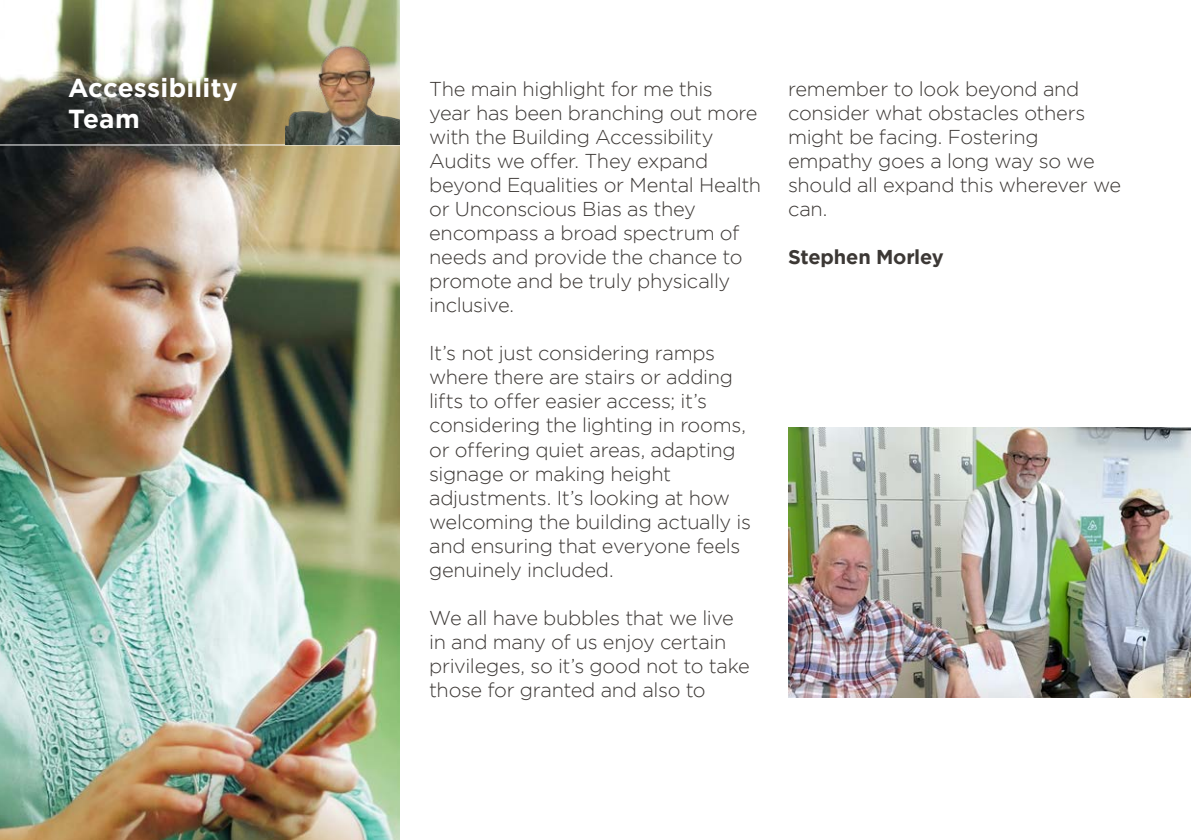
<style>
.page{position:relative;width:1191px;height:840px;background:#fff}
.page>*{position:absolute;margin:0;border:0;box-sizing:border-box;transform-origin:0 0}
.t1{font:700 26px/31.2px "Gotham";letter-spacing:.01em;color:#fff}
.t2{font:300 20px/24px "Gotham";letter-spacing:-.015em;color:#3c3835}
.t3{font:700 20px "Gotham";letter-spacing:-.01em;color:#3c3835}
</style>
<div class="page">
<img style="left:0;top:0;width:400px;height:839px">
<hr style="left:0;top:144px;width:407px;height:1px;background:#fff">
<img style="left:286px;top:40px;width:114px;height:105px">
<img style="left:788px;top:427px;width:403px;height:269px">
<p class="t1" style="left:68px;top:71px;width:171px">Accessibility<br>Team</p>
<p class="t2" style="left:429px;top:77px;width:333px">The main highlight for me this<br>year has been branching out more with the Building Accessibility<br>Audits we offer. They expand beyond Equalities or Mental Health or Unconscious Bias as they encompass a broad spectrum of needs and provide the chance to promote and be truly physically inclusive.</p>
<p class="t2" style="left:429px;top:341px;width:323px">It’s not just considering ramps where there are stairs or adding lifts to offer easier access; it’s considering the lighting in rooms, or offering quiet areas, adapting signage or making height adjustments. It’s looking at how welcoming the building actually is and ensuring that everyone feels genuinely included.</p>
<p class="t2" style="left:429px;top:605px;width:322px">We all have bubbles that we live in and many of us enjoy certain privileges, so it’s good not to take those for granted and also to</p>
<p class="t2" style="left:788px;top:77px;width:335px">remember to look beyond and consider what obstacles others might be facing. Fostering empathy goes a long way so we should all expand this wherever we can.</p>
<p class="t3" style="left:788px;top:245px;width:157px">Stephen Morley</p>
</div>
